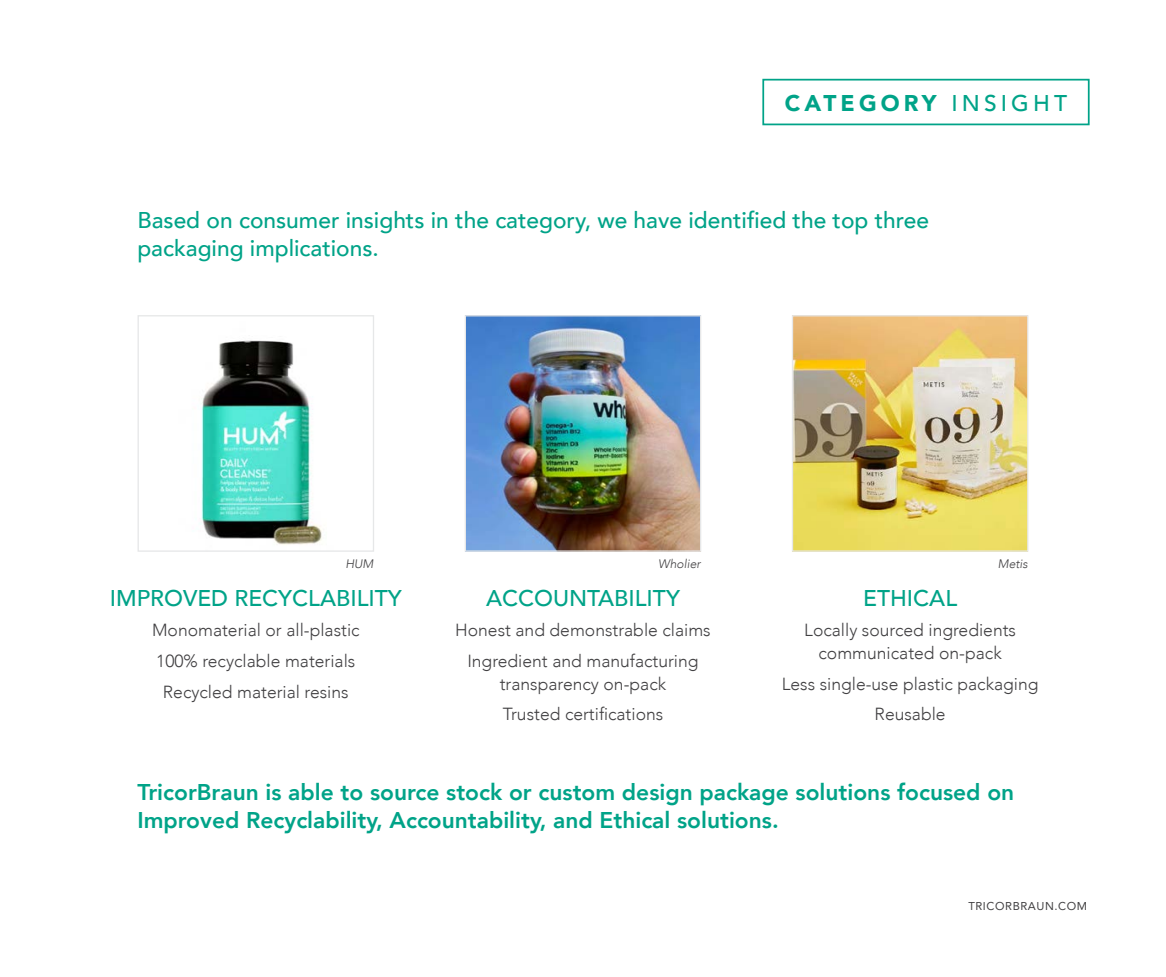
<style>
.page{position:relative;width:1166px;height:977px;background:#fff}
.page>*{position:absolute;margin:0;border:0;box-sizing:border-box;transform-origin:0 0}
.t1{font:500 22.75px/28px "Avenir";color:#00a388}
.t2{font:800 22.75px/28px "Avenir";color:#00a388}
.t3{font:900 22.75px "Avenir";letter-spacing:.18em;color:#00a388}
.t4{font:300 17.5px/30.6px "Avenir";color:#414042;text-align:center}
.t5{font:italic 300 12.25px "Avenir";color:#414042}
.t6{font:11.38px "Avenir";letter-spacing:.05em;color:#414042}
.s1{font-weight:500}
</style>
<div class="page">
<div style="left:762px;top:79px;width:327px;height:46px;border:2px solid #00a388"></div>
<img style="left:201px;top:340px;width:121px;height:205px">
<div style="left:137px;top:315px;width:237px;height:236px;border:1px solid #e6e7e8"></div>
<img style="left:466px;top:317px;width:233px;height:232px">
<div style="left:464px;top:315px;width:237px;height:236px;border:1px solid #e6e7e8"></div>
<img style="left:794px;top:317px;width:232px;height:232px">
<div style="left:792px;top:315px;width:236px;height:236px;border:1px solid #e6e7e8"></div>
<h1 class="t3" style="left:785px;top:83px;width:284px">CATEGORY <span class="s1">INSIGHT</span></h1>
<h1 class="t1" style="left:137px;top:205px;width:793px">Based on consumer insights in the category, we have identified the top three packaging implications.</h1>
<p class="t5" style="left:345px;top:556px;width:30px">HUM</p>
<p class="t5" style="left:658px;top:556px;width:44px">Wholier</p>
<p class="t5" style="left:997px;top:556px;width:31px">Metis</p>
<h1 class="t1" style="left:863px;top:582px;width:95px">ETHICAL</h1>
<p class="t4" style="left:804px;top:619px;width:213px;line-height:22.8px">Locally sourced ingredients communicated on-pack</p>
<p class="t4" style="left:781px;top:668px;width:258px">Less single-use plastic packaging<br>Reusable</p>
<h1 class="t1" style="left:110px;top:582px;width:294px">IMPROVED RECYCLABILITY</h1>
<p class="t4" style="left:152px;top:615px;width:209px">Monomaterial or all-plastic<br>100% recyclable materials<br>Recycled material resins</p>
<h1 class="t1" style="left:486px;top:582px;width:195px">ACCOUNTABILITY</h1>
<p class="t4" style="left:455px;top:615px;width:257px">Honest and demonstrable claims<br>Ingredient and manufacturing</p>
<p class="t4" style="left:500px;top:668px;width:168px;text-align:left">transparency on-pack<br>Trusted certifications</p>
<h1 class="t2" style="left:137px;top:777px;width:878px">TricorBraun is able to source stock or custom design package solutions focused on<br>Improved Recyclability, Accountability, and Ethical solutions.</h1>
<p class="t6" style="left:968px;top:896px;width:120px">TRICORBRAUN.COM</p>
</div>
